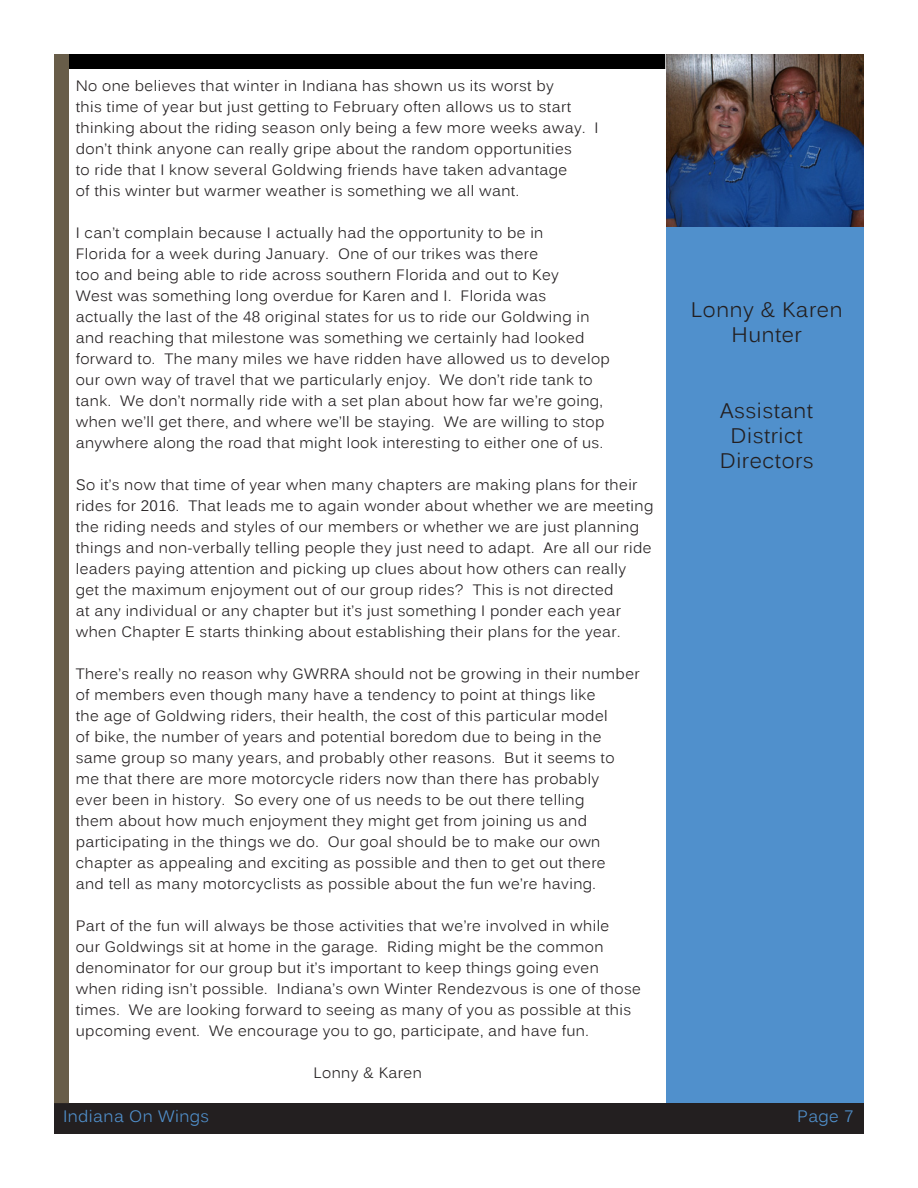
<style>
.page{position:relative;width:918px;height:1188px;background:#fff}
.page>*{position:absolute;margin:0;border:0;box-sizing:border-box;transform-origin:0 0}
.Address{font:21px "Kalinga";letter-spacing:.025em;color:#231f20}
.t1{font:16.5px "Kalinga";letter-spacing:.025em;color:#5090cc}
.Address-2{font:15px/21px "Kalinga";letter-spacing:.025em;color:#231f20}
</style>
<div class="page">
<div style="left:666px;top:54px;width:198px;height:1080px;background:#5090cc"></div>
<div style="left:54px;top:1103px;width:810px;height:31px;background:#231f20"></div>
<div style="left:54px;top:54px;width:15px;height:1049px;background:#685d49"></div>
<div style="left:69px;top:54px;width:596px;height:15px;background:#000"></div>
<img style="left:666px;top:54px;width:198px;height:172px">
<p class="Address-2" style="left:76px;top:76px;width:524px">No one believes that winter in Indiana has shown us its worst by<br>this time of year but just getting to February often allows us to start thinking about the riding season only being a few more weeks away. I don’t think anyone can really gripe about the random opportunities<br>to ride that I know several Goldwing friends have taken advantage<br>of this winter but warmer weather is something we all want.</p>
<p class="Address-2" style="left:76px;top:223px;width:536px">I can’t complain because I actually had the opportunity to be in<br>Florida for a week during January. One of our trikes was there<br>too and being able to ride across southern Florida and out to Key<br>West was something long overdue for Karen and I. Florida was<br>actually the last of the 48 original states for us to ride our Goldwing in and reaching that milestone was something we certainly had looked forward to. The many miles we have ridden have allowed us to develop our own way of travel that we particularly enjoy. We don’t ride tank to tank. We don’t normally ride with a set plan about how far we’re going, when we’ll get there, and where we’ll be staying. We are willing to stop anywhere along the road that might look interesting to either one of us.</p>
<p class="Address-2" style="left:76px;top:475px;width:579px">So it’s now that time of year when many chapters are making plans for their rides for 2016. That leads me to again wonder about whether we are meeting the riding needs and styles of our members or whether we are just planning things and non-verbally telling people they just need to adapt. Are all our ride leaders paying attention and picking up clues about how others can really<br>get the maximum enjoyment out of our group rides? This is not directed<br>at any individual or any chapter but it’s just something I ponder each year when Chapter E starts thinking about establishing their plans for the year.</p>
<p class="Address-2" style="left:76px;top:664px;width:565px">There’s really no reason why GWRRA should not be growing in their number of members even though many have a tendency to point at things like<br>the age of Goldwing riders, their health, the cost of this particular model<br>of bike, the number of years and potential boredom due to being in the same group so many years, and probably other reasons. But it seems to me that there are more motorcycle riders now than there has probably<br>ever been in history. So every one of us needs to be out there telling<br>them about how much enjoyment they might get from joining us and participating in the things we do. Our goal should be to make our own chapter as appealing and exciting as possible and then to get out there<br>and tell as many motorcyclists as possible about the fun we’re having.</p>
<p class="Address-2" style="left:76px;top:916px;width:567px">Part of the fun will always be those activities that we’re involved in while<br>our Goldwings sit at home in the garage. Riding might be the common denominator for our group but it’s important to keep things going even when riding isn’t possible. Indiana’s own Winter Rendezvous is one of those times. We are looking forward to seeing as many of you as possible at this upcoming event. We encourage you to go, participate, and have fun.</p>
<p class="Address-2" style="left:314px;top:1063px;width:110px">Lonny &amp; Karen</p>
<p class="Address" style="left:691px;top:296px;width:153px">Lonny &amp; Karen</p>
<p class="Address" style="left:732px;top:321px;width:72px">Hunter</p>
<p class="Address" style="left:720px;top:397px;width:94px">Assistant</p>
<p class="Address" style="left:731px;top:422px;width:74px">District</p>
<p class="Address" style="left:720px;top:447px;width:95px">Directors</p>
<p class="t1" style="left:63px;top:1106px;width:148px">Indiana On Wings</p>
<p class="t1" style="left:797px;top:1106px;width:58px">Page 7</p>
</div>
